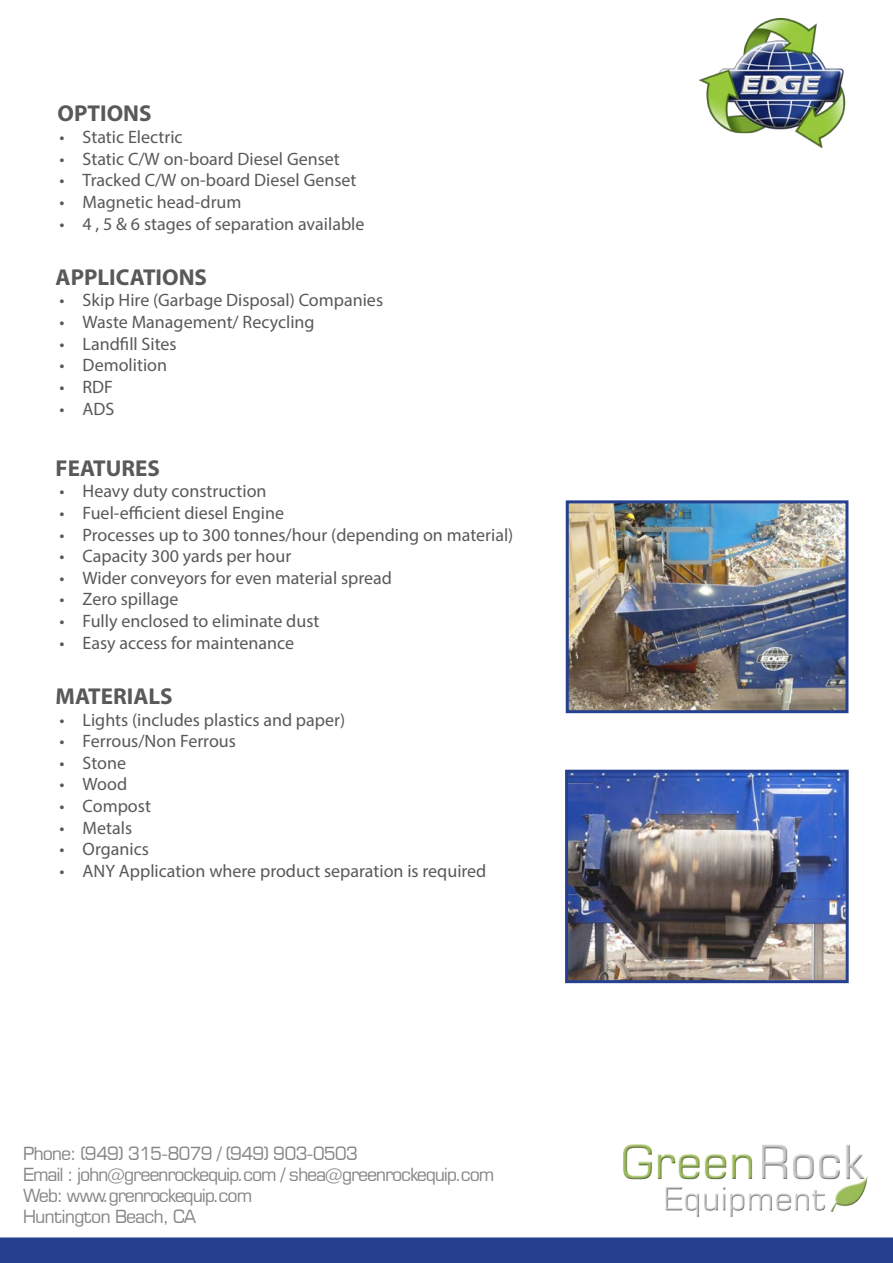
<style>
.page{position:relative;width:893px;height:1263px;background:#fff}
.page>*{position:absolute;margin:0;border:0;box-sizing:border-box;transform-origin:0 0}
.t1{font:700 23.1px "Myriad Pro";color:#58595b}
.t2{font:18px "Myriad Pro";color:#58595b}
.t3{font:18px/21px "Square 721 BT";letter-spacing:-.07em;color:#848688}
</style>
<div class="page">
<img style="left:570px;top:504px;width:274px;height:205px">
<div style="left:566px;top:500px;width:282px;height:213px;border:3px solid #25408f"></div>
<img style="left:569px;top:774px;width:276px;height:205px">
<div style="left:565px;top:770px;width:284px;height:213px;border:3px solid #25408f"></div>
<img style="left:700px;top:19px;width:146px;height:129px">
<img style="left:622px;top:1144px;width:246px;height:73px">
<div style="left:0;top:1237px;width:893px;height:26px;background:#25408f"></div>
<p class="t1" style="left:58px;top:99px;width:95px">OPTIONS</p>
<p class="t2" style="left:60px;top:126px;width:125px">• Static Electric</p>
<p class="t2" style="left:60px;top:148px;width:282px">• Static C/W on-board Diesel Genset</p>
<p class="t2" style="left:60px;top:169px;width:298px">• Tracked C/W on-board Diesel Genset</p>
<p class="t2" style="left:60px;top:191px;width:183px">• Magnetic head-drum</p>
<p class="t2" style="left:60px;top:212px;width:306px">• 4 , 5 &amp; 6 stages of separation available</p>
<p class="t1" style="left:56px;top:262px;width:153px">APPLICATIONS</p>
<p class="t2" style="left:60px;top:289px;width:325px">• Skip Hire (Garbage Disposal) Companies</p>
<p class="t2" style="left:60px;top:311px;width:257px">• Waste Management/ Recycling</p>
<p class="t2" style="left:60px;top:332px;width:119px">• Landfill Sites</p>
<p class="t2" style="left:60px;top:354px;width:109px">• Demolition</p>
<p class="t2" style="left:60px;top:376px;width:55px">• RDF</p>
<p class="t2" style="left:60px;top:397px;width:56px">• ADS</p>
<p class="t1" style="left:56px;top:453px;width:106px">FEATURES</p>
<p class="t2" style="left:60px;top:480px;width:209px">• Heavy duty construction</p>
<p class="t2" style="left:60px;top:502px;width:226px">• Fuel-efficient diesel Engine</p>
<p class="t2" style="left:60px;top:523px;width:455px">• Processes up to 300 tonnes/hour (depending on material)</p>
<p class="t2" style="left:60px;top:545px;width:233px">• Capacity 300 yards per hour</p>
<p class="t2" style="left:60px;top:567px;width:334px">• Wider conveyors for even material spread</p>
<p class="t2" style="left:60px;top:588px;width:121px">• Zero spillage</p>
<p class="t2" style="left:60px;top:610px;width:261px">• Fully enclosed to eliminate dust</p>
<p class="t2" style="left:60px;top:631px;width:236px">• Easy access for maintenance</p>
<p class="t1" style="left:56px;top:681px;width:119px">MATERIALS</p>
<p class="t2" style="left:60px;top:708px;width:287px">• Lights (includes plastics and paper)</p>
<p class="t2" style="left:60px;top:730px;width:178px">• Ferrous/Non Ferrous</p>
<p class="t2" style="left:60px;top:752px;width:68px">• Stone</p>
<p class="t2" style="left:60px;top:773px;width:69px">• Wood</p>
<p class="t2" style="left:60px;top:795px;width:93px">• Compost</p>
<p class="t2" style="left:60px;top:816px;width:74px">• Metals</p>
<p class="t2" style="left:60px;top:838px;width:91px">• Organics</p>
<p class="t2" style="left:60px;top:860px;width:428px">• ANY Application where product separation is required</p>
<p class="t3" style="left:23px;top:1143px;width:473px">Phone: (949) 315-8079 / (949) 903-0503<br>Email : john@greenrockequip.com / shea@greenrockequip.com Web: www.grenrockequip.com<br>Huntington Beach, CA</p>
</div>
